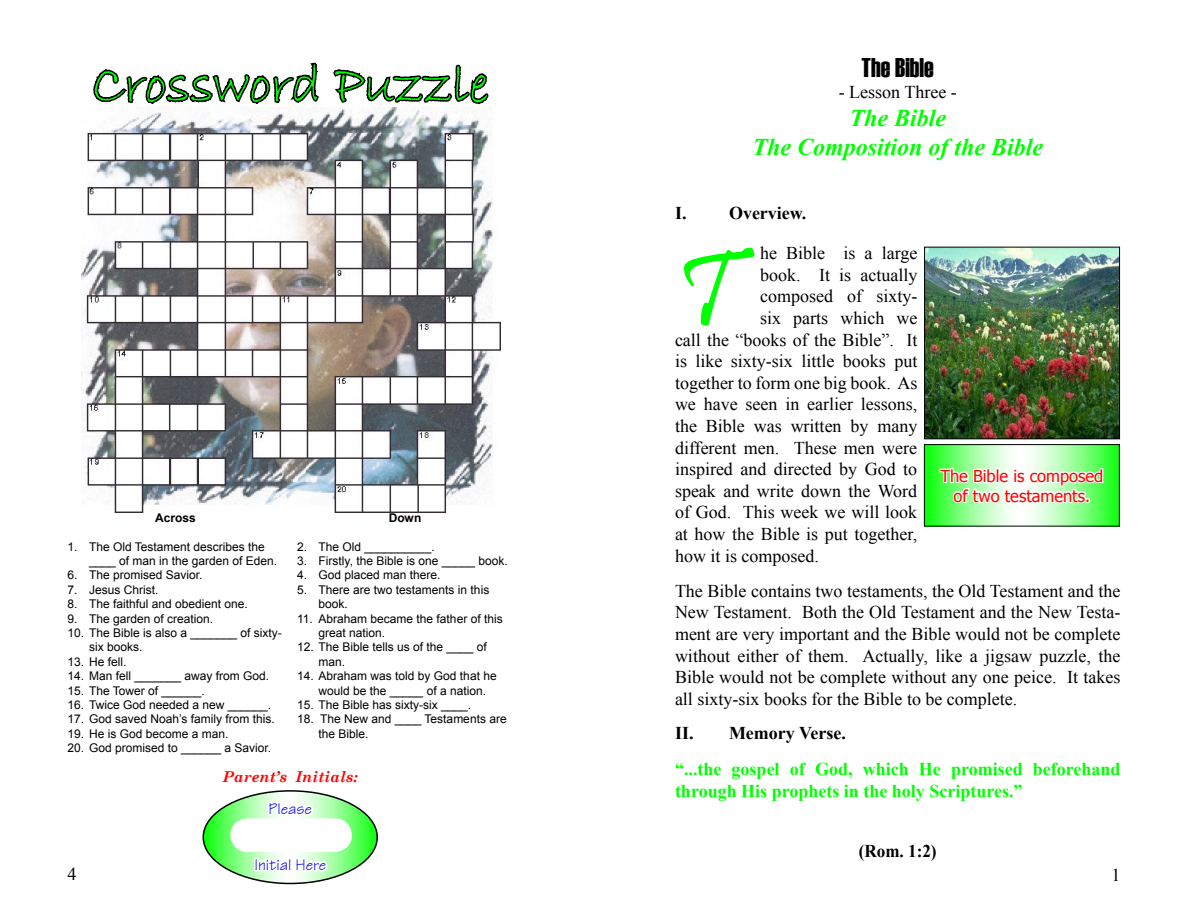
<style>
.page{position:relative;width:1188px;height:918px;background:#fff}
.page>*{position:absolute;margin:0;border:0;box-sizing:border-box;transform-origin:0 0}
.t1{font:112.35px "Pristina";color:#0f0}
.t2{font:54px "Bradley Hand ITC";color:#0f0}
.t3{font:27px "Haettenschweiler";color:#000}
.t4{font:italic 700 24px/28.8px "Times New Roman";color:#0f0;text-align:center}
.t5{font:18px/21.6px "Times New Roman";color:#000;text-align:justify}
.t6{font:700 18px/21.6px "Times New Roman";color:#0f0}
.t7{font:700 18px "Times New Roman";color:#000}
.t8{font:700 18px "Times New Roman";color:#000;scale:.95 1}
.t9{font:16.5px/19.8px "Tahoma";color:#f00;text-align:center}
.t10{font:16.5px "Technical Plain";color:#00f}
.t11{font:italic 700 15px "Century Schoolbook";color:#f00}
.t12{font:12px/14.4px "Arial";color:#000}
.t13{font:700 12px "Arial";color:#000}
</style>
<div class="page">
<img style="left:926px;top:249px;width:192px;height:188px">
<div style="left:924px;top:247px;width:196px;height:192px;border:1px solid #000"></div>
<svg style="left:926px;top:446px;width:192px;height:78px;background:#8aff8a"></svg>
<svg style="left:938px;top:467px;width:166px;height:41px"></svg>
<div style="left:924px;top:444px;width:196px;height:82px;border:1px solid #000"></div>
<svg style="left:93px;top:62px;width:226px;height:42px"></svg>
<svg style="left:333px;top:64px;width:156px;height:41px"></svg>
<img style="left:82px;top:107px;width:418px;height:405px">
<svg style="left:203px;top:791px;width:174px;height:93px;background:#6bef6b"></svg>
<div style="left:202px;top:790px;width:176px;height:94px;border:2px solid #000;border-radius:50%"></div>
<svg style="left:230px;top:799px;width:122px;height:75px"></svg>
<h2 class="t2" style="left:92px;top:50px;width:398px">Crossword Puzzle</h2>
<p class="t13" style="left:155px;top:509px;width:42px">Across</p>
<p class="t12" style="left:89px;top:539px;width:190px;text-indent:-22px">1. The Old Testament describes the ____ of man in the garden of Eden.</p>
<p class="t12" style="left:68px;top:568px;width:136px">6. The promised Savior.</p>
<p class="t12" style="left:68px;top:582px;width:92px">7. Jesus Christ.</p>
<p class="t12" style="left:68px;top:597px;width:182px">8. The faithful and obedient one.</p>
<p class="t12" style="left:68px;top:611px;width:147px">9. The garden of creation.</p>
<p class="t12" style="left:89px;top:625px;width:194px;text-indent:-22px">10. The Bible is also a _______ of sixty&shy;six books.</p>
<p class="t12" style="left:68px;top:654px;width:60px">13. He fell.</p>
<p class="t12" style="left:68px;top:669px;width:203px">14. Man fell _______ away from God.</p>
<p class="t12" style="left:68px;top:683px;width:139px">15. The Tower of ______.</p>
<p class="t12" style="left:68px;top:697px;width:205px">16. Twice God needed a new ______.</p>
<p class="t12" style="left:68px;top:712px;width:209px">17. God saved Noah’s family from this.</p>
<p class="t12" style="left:68px;top:726px;width:162px">19. He is God become a man.</p>
<p class="t12" style="left:68px;top:741px;width:205px">20. God promised to ______ a Savior.</p>
<p class="t11" style="left:223px;top:765px;width:136px">Parent’s Initials:</p>
<h3 class="t10" style="left:269px;top:798px;width:45px">Please</h3>
<p class="t13" style="left:389px;top:509px;width:34px">Down</p>
<p class="t12" style="left:297px;top:539px;width:139px">2. The Old __________.</p>
<p class="t12" style="left:297px;top:553px;width:212px">3. Firstly, the Bible is one _____ book.</p>
<p class="t12" style="left:297px;top:568px;width:145px">4. God placed man there.</p>
<p class="t12" style="left:319px;top:582px;width:172px;text-indent:-22px">5. There are two testaments in this book.</p>
<p class="t12" style="left:319px;top:611px;width:186px;text-indent:-22px">11. Abraham became the father of this great nation.</p>
<p class="t12" style="left:319px;top:640px;width:170px;text-indent:-22px">12. The Bible tells us of the ____ of man.</p>
<p class="t12" style="left:319px;top:669px;width:180px;text-indent:-22px">14. Abraham was told by God that he would be the _____ of a nation.</p>
<p class="t12" style="left:297px;top:697px;width:176px">15. The Bible has sixty-six ____.</p>
<p class="t12" style="left:319px;top:712px;width:190px;text-indent:-22px">18. The New and ____ Testaments are the Bible.</p>
<h3 class="t5" style="left:68px;top:863px;width:10px">4</h3>
<h3 class="t10" style="left:254px;top:854px;width:73px">Initial Here</h3>
<h3 class="t3" style="left:862px;top:52px;width:74px">The Bible</h3>
<h3 class="t5" style="left:839px;top:81px;width:120px">- Lesson Three -</h3>
<h3 class="t4" style="left:752px;top:103px;width:292px">The Bible<br>The Composition of the Bible</h3>
<h3 class="t7" style="left:675px;top:201px;width:133px">I. Overview.</h3>
<h1 class="t1" style="left:675px;top:227px;width:65px">T</h1>
<h3 class="t5" style="left:760px;top:242px;width:159px">he Bible is a large</h3>
<h3 class="t5" style="left:760px;top:264px;width:159px">book. It is actually</h3>
<h3 class="t5" style="left:760px;top:285px;width:159px">composed of sixty-</h3>
<h3 class="t5" style="left:760px;top:307px;width:159px">six parts which we</h3>
<h3 class="t5" style="left:675px;top:329px;width:244px">call the “books of the Bible”. It</h3>
<h3 class="t5" style="left:675px;top:350px;width:244px">is like sixty-six little books put</h3>
<h3 class="t5" style="left:675px;top:372px;width:244px">together to form one big book. As</h3>
<h3 class="t5" style="left:675px;top:393px;width:244px">we have seen in earlier lessons,</h3>
<h3 class="t5" style="left:675px;top:415px;width:244px">the Bible was written by many</h3>
<h3 class="t5" style="left:675px;top:437px;width:244px">different men. These men were</h3>
<h3 class="t5" style="left:675px;top:458px;width:244px">inspired and directed by God to</h3>
<h3 class="t5" style="left:675px;top:480px;width:244px">speak and write down the Word</h3>
<h3 class="t5" style="left:675px;top:501px;width:244px">of God. This week we will look</h3>
<h3 class="t5" style="left:675px;top:523px;width:244px">at how the Bible is put together,</h3>
<h3 class="t5" style="left:675px;top:545px;width:145px">how it is composed.</h3>
<p class="t5" style="left:675px;top:580px;width:447px">The Bible contains two testaments, the Old Testament and the New Testament. Both the Old Testament and the New Testa&shy;ment are very important and the Bible would not be complete without either of them. Actually, like a jigsaw puzzle, the Bible would not be complete without any one peice. It takes all sixty-six books for the Bible to be complete.</p>
<h3 class="t9" style="left:940px;top:465px;width:164px">The Bible is composed of two testaments.</h3>
<h3 class="t7" style="left:675px;top:720px;width:172px">II. Memory Verse.</h3>
<h3 class="t6" style="left:675px;top:758px;width:447px">“...the gospel of God, which He promised beforehand through His prophets in the holy Scriptures.”</h3>
<h3 class="t8" style="left:859px;top:839px;width:83px">(Rom. 1:2)</h3>
<h3 class="t5" style="left:1112px;top:864px;width:10px">1</h3>
</div>
